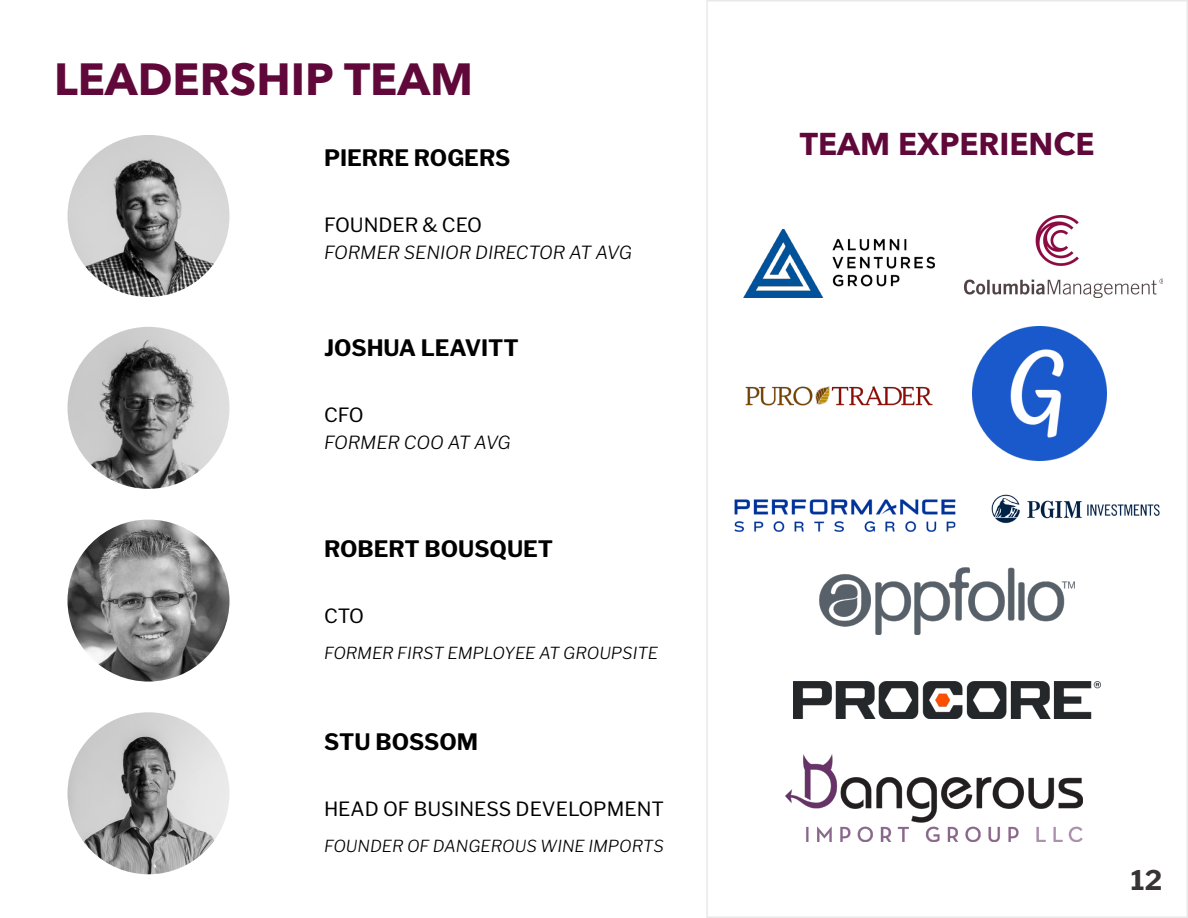
<style>
.page{position:relative;width:1188px;height:918px;background:#fff}
.page>*{position:absolute;margin:0;border:0;box-sizing:border-box;transform-origin:0 0}
.t1{font:700 45px "Avenir Next";color:#600839}
.t2{font:700 31.5px "Avenir Next";color:#600839}
.t3{font:700 27px "Libre Franklin";color:#231f20}
.t4{font:700 22.5px "Libre Franklin";color:#000}
.t5{font:19.5px "Libre Franklin";color:#000}
.t6{font:italic 300 18px "Libre Franklin";color:#000}
.t7{font:italic 300 16.5px "Libre Franklin";color:#000}
</style>
<div class="page">
<img style="left:68px;top:135px;width:162px;height:162px;border-radius:81px">
<img style="left:68px;top:327px;width:162px;height:162px;border-radius:81px">
<img style="left:68px;top:520px;width:162px;height:162px;border-radius:81px">
<img style="left:964px;top:216px;width:198px;height:82px">
<img style="left:743px;top:229px;width:191px;height:68px">
<img style="left:991px;top:494px;width:169px;height:30px">
<img style="left:734px;top:499px;width:222px;height:33px">
<img style="left:820px;top:567px;width:255px;height:68px">
<img style="left:794px;top:681px;width:306px;height:38px">
<img style="left:972px;top:327px;width:134px;height:134px">
<img style="left:785px;top:755px;width:298px;height:86px">
<img style="left:68px;top:712px;width:162px;height:162px;border-radius:81px">
<img style="left:745px;top:386px;width:188px;height:20px">
<p class="t1" style="left:54px;top:40px;width:421px">LEADERSHIP TEAM</p>
<p class="t4" style="left:324px;top:144px;width:188px">PIERRE ROGERS</p>
<p class="t5" style="left:324px;top:213px;width:160px">FOUNDER &amp; CEO</p>
<p class="t6" style="left:324px;top:241px;width:309px">FORMER SENIOR DIRECTOR AT AVG</p>
<p class="t4" style="left:324px;top:335px;width:196px">JOSHUA LEAVITT</p>
<p class="t5" style="left:324px;top:404px;width:41px">CFO</p>
<p class="t6" style="left:324px;top:432px;width:188px">FORMER COO AT AVG</p>
<p class="t4" style="left:324px;top:536px;width:231px">ROBERT BOUSQUET</p>
<p class="t5" style="left:324px;top:605px;width:42px">CTO</p>
<p class="t7" style="left:324px;top:643px;width:336px">FORMER FIRST EMPLOYEE AT GROUPSITE</p>
<p class="t4" style="left:324px;top:728px;width:156px">STU BOSSOM</p>
<p class="t5" style="left:324px;top:797px;width:342px">HEAD OF BUSINESS DEVELOPMENT</p>
<p class="t7" style="left:324px;top:836px;width:341px">FOUNDER OF DANGEROUS WINE IMPORTS</p>
<p class="t2" style="left:800px;top:117px;width:296px">TEAM EXPERIENCE</p>
<h3 class="t3" style="left:1131px;top:864px;width:33px">12</h3>
</div>
